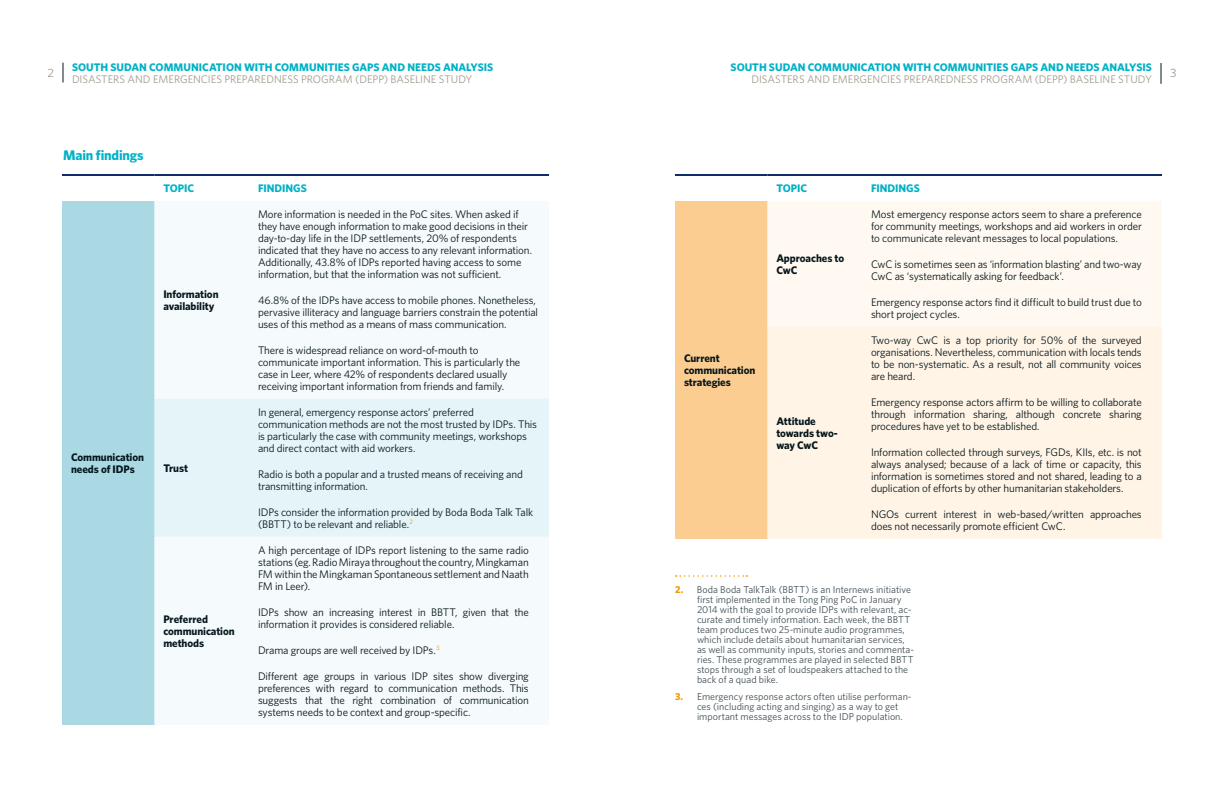
<style>
.page{position:relative;width:1224px;height:792px;background:#fff}
.page>*{position:absolute;margin:0;border:0;box-sizing:border-box;transform-origin:0 0}
.t1{font:700 14px "Whitney";letter-spacing:-.01em;color:#00b1c6}
.t2{font:12px "Whitney Numeric";color:#a09b8f}
.t3{font:11px/12px "Whitney";letter-spacing:-.015em;color:#05171d}
.t4{font:700 11px/12px "Whitney";letter-spacing:-.005em;color:#05171d}
.t5{font:700 11px "Whitney";color:#00b1c6}
.t6{font:11px "Whitney";letter-spacing:-.005em;color:#a09b8f}
.t7{font:10px/10px "Whitney";color:#3e4e55}
.s1{font-family:"Whitney Numeric";font-weight:700;color:#f49700}
</style>
<div class="page">
<svg style="left:1161px;top:63px;width:1px;height:21px"></svg>
<svg style="left:63px;top:63px;width:1px;height:19px"></svg>
<svg style="left:676px;top:575px;width:71px;height:2px"></svg>
<div style="left:675px;top:201px;width:92px;height:338px;background:#fccd91"></div>
<div style="left:767px;top:201px;width:395px;height:126px;background:#fff9f1"></div>
<div style="left:767px;top:327px;width:395px;height:212px;background:#fff4e6"></div>
<hr style="left:675px;top:174px;width:92px;height:2px;background:#112d69">
<hr style="left:767px;top:174px;width:95px;height:2px;background:#112d69">
<hr style="left:862px;top:174px;width:300px;height:2px;background:#112d69">
<div style="left:62px;top:201px;width:92px;height:524px;background:#aad9e4"></div>
<div style="left:154px;top:399px;width:395px;height:138px;background:#e5f4f8"></div>
<hr style="left:62px;top:174px;width:92px;height:2px;background:#112d69">
<hr style="left:154px;top:174px;width:95px;height:2px;background:#112d69">
<hr style="left:249px;top:174px;width:300px;height:2px;background:#112d69">
<p class="t5" style="left:72px;top:60px;width:423px">SOUTH SUDAN COMMUNICATION WITH COMMUNITIES GAPS AND NEEDS ANALYSIS</p>
<p class="t6" style="left:72px;top:72px;width:402px">DISASTERS AND EMERGENCIES PREPAREDNESS PROGRAM (DEPP) BASELINE STUDY</p>
<p class="t5" style="left:731px;top:60px;width:423px">SOUTH SUDAN COMMUNICATION WITH COMMUNITIES GAPS AND NEEDS ANALYSIS</p>
<p class="t6" style="left:751px;top:73px;width:402px">DISASTERS AND EMERGENCIES PREPAREDNESS PROGRAM (DEPP) BASELINE STUDY</p>
<p class="t2" style="left:48px;top:67px;width:8px">2</p>
<p class="t2" style="left:1170px;top:67px;width:8px">3</p>
<p class="t1" style="left:63px;top:147px;width:82px">Main findings</p>
<p class="t4" style="left:71px;top:451px;width:75px">Communication needs of IDPs</p>
<p class="t5" style="left:163px;top:181px;width:32px">TOPIC</p>
<p class="t5" style="left:258px;top:181px;width:50px">FINDINGS</p>
<p class="t4" style="left:163px;top:288px;width:57px">Information availability</p>
<p class="t4" style="left:163px;top:462px;width:26px">Trust</p>
<p class="t4" style="left:163px;top:613px;width:73px">Preferred communication methods</p>
<p class="t3" style="left:258px;top:208px;width:276px">More information is needed in the PoC sites. When asked if they have enough information to make good decisions in their day-to-day life in the IDP settlements, 20% of respondents indicated that they have no access to any relevant information.<br>Additionally, 43.8% of IDPs reported having access to some information, but that the information was not sufficient.</p>
<p class="t3" style="left:258px;top:294px;width:282px">46.8% of the IDPs have access to mobile phones. Nonetheless, pervasive illiteracy and language barriers constrain the potential uses of this method as a means of mass communication.</p>
<p class="t3" style="left:258px;top:344px;width:264px">There is widespread reliance on word-of-mouth to communicate important information. This is particularly the case in Leer, where 42% of respondents declared usually receiving important information from friends and family.</p>
<p class="t3" style="left:258px;top:406px;width:281px">In general, emergency response actors’ preferred communication methods are not the most trusted by IDPs. This is particularly the case with community meetings, workshops and direct contact with aid workers.</p>
<p class="t3" style="left:258px;top:468px;width:266px">Radio is both a popular and a trusted means of receiving and transmitting information.</p>
<p class="t3" style="left:258px;top:506px;width:277px">IDPs consider the information provided by Boda Boda Talk Talk (BBTT) to be relevant and reliable.<sup>2</sup></p>
<p class="t3" style="left:258px;top:544px;width:272px;text-align:justify">A high percentage of IDPs report listening to the same radio stations (eg. Radio Miraya throughout the country, Mingkaman FM within the Mingkaman Spontaneous settlement and Naath FM in Leer).</p>
<p class="t3" style="left:258px;top:606px;width:272px">IDPs show an increasing interest in BBTT, given that the information it provides is considered reliable.</p>
<p class="t3" style="left:258px;top:644px;width:183px">Drama groups are well received by IDPs.<sup>3</sup></p>
<p class="t3" style="left:258px;top:670px;width:272px;text-align:justify">Different age groups in various IDP sites show diverging preferences with regard to communication methods. This suggests that the right combination of communication systems needs to be context and group-specific.</p>
<p class="t5" style="left:776px;top:181px;width:32px">TOPIC</p>
<p class="t5" style="left:871px;top:181px;width:50px">FINDINGS</p>
<p class="t4" style="left:776px;top:252px;width:69px">Approaches to<br>CwC</p>
<p class="t4" style="left:684px;top:352px;width:73px">Current communication strategies</p>
<p class="t4" style="left:776px;top:415px;width:63px">Attitude towards two&shy;way CwC</p>
<p class="t3" style="left:871px;top:208px;width:272px;text-align:justify">Most emergency response actors seem to share a preference for community meetings, workshops and aid workers in order to communicate relevant messages to local populations.</p>
<p class="t3" style="left:871px;top:258px;width:272px">CwC is sometimes seen as ‘information blasting’ and two-way<br>CwC as ‘systematically asking for feedback’.</p>
<p class="t3" style="left:871px;top:296px;width:272px">Emergency response actors find it difficult to build trust due to short project cycles.</p>
<p class="t3" style="left:871px;top:334px;width:272px;text-align:justify">Two-way CwC is a top priority for 50% of the surveyed organisations. Nevertheless, communication with locals tends to be non-systematic. As a result, not all community voices are heard.</p>
<p class="t3" style="left:871px;top:396px;width:272px;text-align:justify">Emergency response actors affirm to be willing to collaborate through information sharing, although concrete sharing procedures have yet to be established.</p>
<p class="t3" style="left:871px;top:446px;width:272px;text-align:justify">Information collected through surveys, FGDs, KIIs, etc. is not always analysed; because of a lack of time or capacity, this information is sometimes stored and not shared, leading to a duplication of efforts by other humanitarian stakeholders.</p>
<p class="t3" style="left:871px;top:508px;width:272px">NGOs current interest in web-based/written approaches does not necessarily promote efficient CwC.</p>
<p class="t7" style="left:697px;top:584px;width:219px;text-indent:-22px"><span class="s1">2.</span> Boda Boda TalkTalk (BBTT) is an Internews initiative first implemented in the Tong Ping PoC in January 2014 with the goal to provide IDPs with relevant, ac&shy;curate and timely information. Each week, the BBTT team produces two 25-minute audio programmes, which include details about humanitarian services, as well as community inputs, stories and commenta&shy;ries. These programmes are played in selected BBTT stops through a set of loudspeakers attached to the back of a quad bike.</p>
<p class="t7" style="left:697px;top:691px;width:216px;text-indent:-22px"><span class="s1">3.</span> Emergency response actors often utilise performan&shy;ces (including acting and singing) as a way to get important messages across to the IDP population.</p>
</div>
